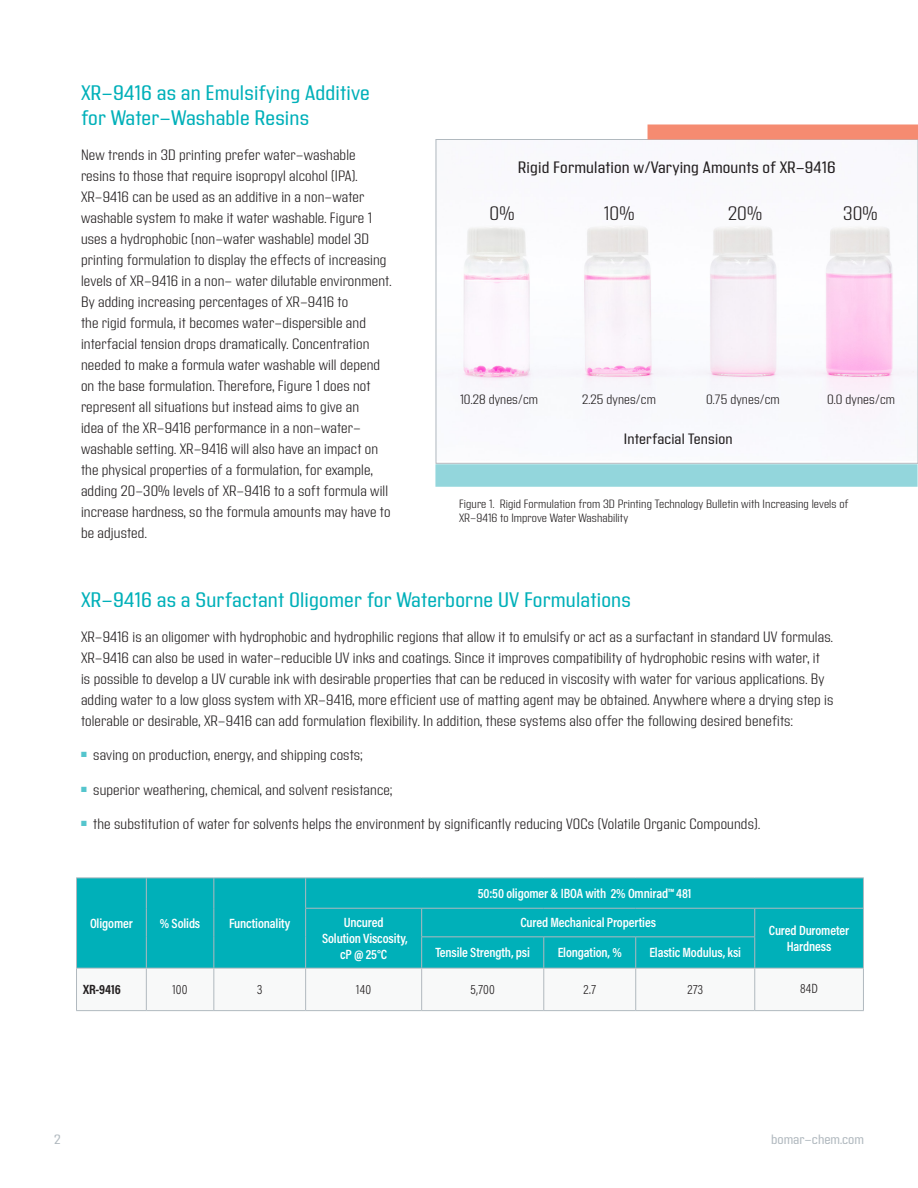
<style>
.page{position:relative;width:918px;height:1188px;background:#fff}
.page>*{position:absolute;margin:0;border:0;box-sizing:border-box;transform-origin:0 0}
.t1{font:21px/25.5px "Address Sans Pro";letter-spacing:.01em;color:#00b0b9}
.t2{font:300 19.5px "Address Sans Pro";color:#231f20}
.t3{font:16.5px "Address Sans Pro";letter-spacing:.01em;color:#231f20}
.t4{font:300 15px/21px "Address Sans Pro";letter-spacing:.01em;color:#231f20}
.t5{font:15px "Address Sans Pro";letter-spacing:.01em;color:#231f20}
.t6{font:600 13.5px/16.2px "Acumin Pro Cond";letter-spacing:-.01em;color:#fff;text-align:center}
.t7{font:300 13.5px "Address Sans Pro";letter-spacing:.01em;color:#231f20}
.t8{font:300 13.5px "Acumin Pro Cond";letter-spacing:.01em;color:#231f20}
.t9{font:13.5px "Address Sans Pro";color:#b1b9bf}
.t10{font:700 13.5px "Acumin Pro Cond";letter-spacing:-.005em;color:#231f20}
.t11{font:300 12px/14.4px "Address Sans Pro";letter-spacing:.01em;color:#231f20}
</style>
<div class="page">
<img style="left:462px;top:226px;width:453px;height:188px">
<div style="left:435px;top:464px;width:483px;height:23px;background:#93d6dc"></div>
<div style="left:77px;top:879px;width:786px;height:89px;background:#00b0b9"></div>
<svg style="left:145px;top:969px;width:718px;height:41px"></svg>
<hr style="left:76px;top:878px;width:70px;height:1px;background:#b1b9bf">
<hr style="left:76px;top:878px;width:1px;height:30px;background:#b1b9bf">
<hr style="left:146px;top:878px;width:68px;height:1px;background:#b1b9bf">
<hr style="left:146px;top:878px;width:1px;height:30px;background:#b1b9bf">
<hr style="left:214px;top:878px;width:92px;height:1px;background:#b1b9bf">
<hr style="left:213px;top:878px;width:1px;height:30px;background:#b1b9bf">
<hr style="left:306px;top:878px;width:116px;height:1px;background:#b1b9bf">
<hr style="left:305px;top:878px;width:1px;height:30px;background:#b1b9bf">
<hr style="left:422px;top:878px;width:122px;height:1px;background:#b1b9bf">
<hr style="left:544px;top:878px;width:92px;height:1px;background:#b1b9bf">
<hr style="left:636px;top:878px;width:119px;height:1px;background:#b1b9bf">
<hr style="left:755px;top:878px;width:109px;height:1px;background:#b1b9bf">
<hr style="left:863px;top:878px;width:1px;height:30px;background:#b1b9bf">
<svg style="left:76px;top:908px;width:1px;height:29px"></svg>
<svg style="left:146px;top:908px;width:1px;height:29px"></svg>
<svg style="left:213px;top:908px;width:1px;height:29px"></svg>
<hr style="left:305px;top:908px;width:117px;height:1px;background:#b1b9bf">
<svg style="left:305px;top:909px;width:1px;height:28px"></svg>
<hr style="left:422px;top:908px;width:122px;height:1px;background:#b1b9bf">
<svg style="left:421px;top:909px;width:1px;height:27px"></svg>
<hr style="left:544px;top:908px;width:92px;height:1px;background:#b1b9bf">
<hr style="left:636px;top:908px;width:119px;height:1px;background:#b1b9bf">
<hr style="left:755px;top:908px;width:109px;height:1px;background:#b1b9bf">
<svg style="left:754px;top:909px;width:1px;height:27px"></svg>
<svg style="left:863px;top:909px;width:1px;height:28px"></svg>
<hr style="left:76px;top:937px;width:1px;height:31px;background:#b1b9bf">
<hr style="left:146px;top:937px;width:1px;height:31px;background:#b1b9bf">
<hr style="left:213px;top:937px;width:1px;height:31px;background:#b1b9bf">
<hr style="left:305px;top:937px;width:1px;height:31px;background:#b1b9bf">
<hr style="left:421px;top:936px;width:123px;height:1px;background:#b1b9bf">
<hr style="left:421px;top:937px;width:1px;height:31px;background:#b1b9bf">
<hr style="left:544px;top:936px;width:92px;height:1px;background:#b1b9bf">
<hr style="left:543px;top:937px;width:1px;height:31px;background:#b1b9bf">
<hr style="left:636px;top:936px;width:119px;height:1px;background:#b1b9bf">
<hr style="left:635px;top:937px;width:1px;height:31px;background:#b1b9bf">
<hr style="left:754px;top:937px;width:1px;height:31px;background:#b1b9bf">
<hr style="left:863px;top:937px;width:1px;height:31px;background:#b1b9bf">
<hr style="left:76px;top:968px;width:70px;height:1px;background:#b1b9bf">
<hr style="left:76px;top:969px;width:1px;height:41px;background:#b1b9bf">
<hr style="left:146px;top:968px;width:68px;height:1px;background:#b1b9bf">
<hr style="left:146px;top:969px;width:1px;height:41px;background:#b1b9bf">
<hr style="left:214px;top:968px;width:92px;height:1px;background:#b1b9bf">
<hr style="left:213px;top:969px;width:1px;height:41px;background:#b1b9bf">
<hr style="left:306px;top:968px;width:116px;height:1px;background:#b1b9bf">
<hr style="left:305px;top:969px;width:1px;height:41px;background:#b1b9bf">
<hr style="left:422px;top:968px;width:122px;height:1px;background:#b1b9bf">
<hr style="left:421px;top:969px;width:1px;height:41px;background:#b1b9bf">
<hr style="left:544px;top:968px;width:92px;height:1px;background:#b1b9bf">
<hr style="left:543px;top:969px;width:1px;height:41px;background:#b1b9bf">
<hr style="left:636px;top:968px;width:119px;height:1px;background:#b1b9bf">
<hr style="left:635px;top:969px;width:1px;height:41px;background:#b1b9bf">
<hr style="left:755px;top:968px;width:109px;height:1px;background:#b1b9bf">
<hr style="left:754px;top:969px;width:1px;height:41px;background:#b1b9bf">
<hr style="left:863px;top:969px;width:1px;height:41px;background:#b1b9bf">
<hr style="left:76px;top:1010px;width:70px;height:1px;background:#b1b9bf">
<hr style="left:146px;top:1010px;width:68px;height:1px;background:#b1b9bf">
<hr style="left:214px;top:1010px;width:92px;height:1px;background:#b1b9bf">
<hr style="left:306px;top:1010px;width:116px;height:1px;background:#b1b9bf">
<hr style="left:422px;top:1010px;width:122px;height:1px;background:#b1b9bf">
<hr style="left:544px;top:1010px;width:92px;height:1px;background:#b1b9bf">
<hr style="left:636px;top:1010px;width:119px;height:1px;background:#b1b9bf">
<hr style="left:755px;top:1010px;width:109px;height:1px;background:#b1b9bf">
<div style="left:648px;top:124px;width:270px;height:16px;background:#f58b71"></div>
<h1 class="t1" style="left:81px;top:80px;width:290px">XR-9416 as an Emulsifying Additive for Water-Washable Resins</h1>
<p class="t4" style="left:81px;top:144px;width:312px">New trends in 3D printing prefer water-washable resins to those that require isopropyl alcohol (IPA).<br>XR-9416 can be used as an additive in a non-water washable system to make it water washable. Figure 1 uses a hydrophobic (non-water washable) model 3D printing formulation to display the effects of increasing levels of XR-9416 in a non- water dilutable environment.<br>By adding increasing percentages of XR-9416 to<br>the rigid formula, it becomes water-dispersible and interfacial tension drops dramatically. Concentration needed to make a formula water washable will depend on the base formulation. Therefore, Figure 1 does not represent all situations but instead aims to give an<br>idea of the XR-9416 performance in a non-water&shy;washable setting. XR-9416 will also have an impact on the physical properties of a formulation, for example, adding 20-30% levels of XR-9416 to a soft formula will increase hardness, so the formula amounts may have to be adjusted.</p>
<p class="t3" style="left:518px;top:158px;width:319px">Rigid Formulation w/Varying Amounts of XR-9416</p>
<h2 class="t2" style="left:489px;top:202px;width:26px">0%</h2>
<h2 class="t2" style="left:604px;top:202px;width:32px">10%</h2>
<h2 class="t2" style="left:728px;top:202px;width:35px">20%</h2>
<h2 class="t2" style="left:843px;top:202px;width:36px">30%</h2>
<p class="t7" style="left:460px;top:392px;width:79px">10.28 dynes/cm</p>
<p class="t7" style="left:582px;top:392px;width:75px">2.25 dynes/cm</p>
<p class="t7" style="left:706px;top:392px;width:75px">0.75 dynes/cm</p>
<p class="t7" style="left:827px;top:392px;width:69px">0.0 dynes/cm</p>
<p class="t5" style="left:624px;top:430px;width:110px">Interfacial Tension</p>
<p class="t11" style="left:459px;top:497px;width:391px">Figure 1. Rigid Formulation from 3D Printing Technology Bulletin with Increasing levels of<br>XR-9416 to Improve Water Washability</p>
<h1 class="t1" style="left:81px;top:588px;width:551px">XR-9416 as a Surfactant Oligomer for Waterborne UV Formulations</h1>
<p class="t4" style="left:81px;top:627px;width:754px">XR-9416 is an oligomer with hydrophobic and hydrophilic regions that allow it to emulsify or act as a surfactant in standard UV formulas.<br>XR-9416 can also be used in water-reducible UV inks and coatings. Since it improves compatibility of hydrophobic resins with water, it<br>is possible to develop a UV curable ink with desirable properties that can be reduced in viscosity with water for various applications. By adding water to a low gloss system with XR-9416, more efficient use of matting agent may be obtained. Anywhere where a drying step is tolerable or desirable, XR-9416 can add formulation flexibility. In addition, these systems also offer the following desired benefits:</p>
<p class="t4" style="left:81px;top:745px;width:283px"><sup>■</sup> saving on production, energy, and shipping costs;</p>
<p class="t4" style="left:81px;top:780px;width:313px"><sup>■</sup> superior weathering, chemical, and solvent resistance;</p>
<p class="t4" style="left:81px;top:814px;width:681px"><sup>■</sup> the substitution of water for solvents helps the environment by significantly reducing VOCs (Volatile Organic Compounds).</p>
<p class="t6" style="left:90px;top:915px;width:44px">Oligomer</p>
<p class="t6" style="left:160px;top:915px;width:42px">% Solids</p>
<p class="t6" style="left:229px;top:915px;width:63px">Functionality</p>
<p class="t6" style="left:478px;top:885px;width:215px">50:50 oligomer &amp; IBOA with 2% Omnirad™ 481</p>
<p class="t6" style="left:322px;top:914px;width:87px">Uncured<br>Solution Viscosity, cP @ 25°C</p>
<p class="t6" style="left:520px;top:914px;width:137px">Cured Mechanical Properties</p>
<p class="t6" style="left:436px;top:944px;width:96px">Tensile Strength, psi</p>
<p class="t6" style="left:558px;top:944px;width:66px">Elongation, %</p>
<p class="t6" style="left:649px;top:944px;width:93px">Elastic Modulus, ksi</p>
<p class="t6" style="left:769px;top:922px;width:82px">Cured Durometer<br>Hardness</p>
<p class="t10" style="left:83px;top:981px;width:39px">XR-9416</p>
<p class="t8" style="left:173px;top:981px;width:16px">100</p>
<p class="t8" style="left:257px;top:981px;width:7px">3</p>
<p class="t8" style="left:356px;top:981px;width:16px">140</p>
<p class="t8" style="left:471px;top:981px;width:26px">5,700</p>
<p class="t8" style="left:583px;top:981px;width:14px">2.7</p>
<p class="t8" style="left:687px;top:981px;width:17px">273</p>
<p class="t8" style="left:800px;top:979px;width:19px">84D</p>
<p class="t9" style="left:54px;top:1132px;width:8px">2</p>
<p class="t9" style="left:771px;top:1132px;width:94px">bomar-chem.com</p>
</div>
